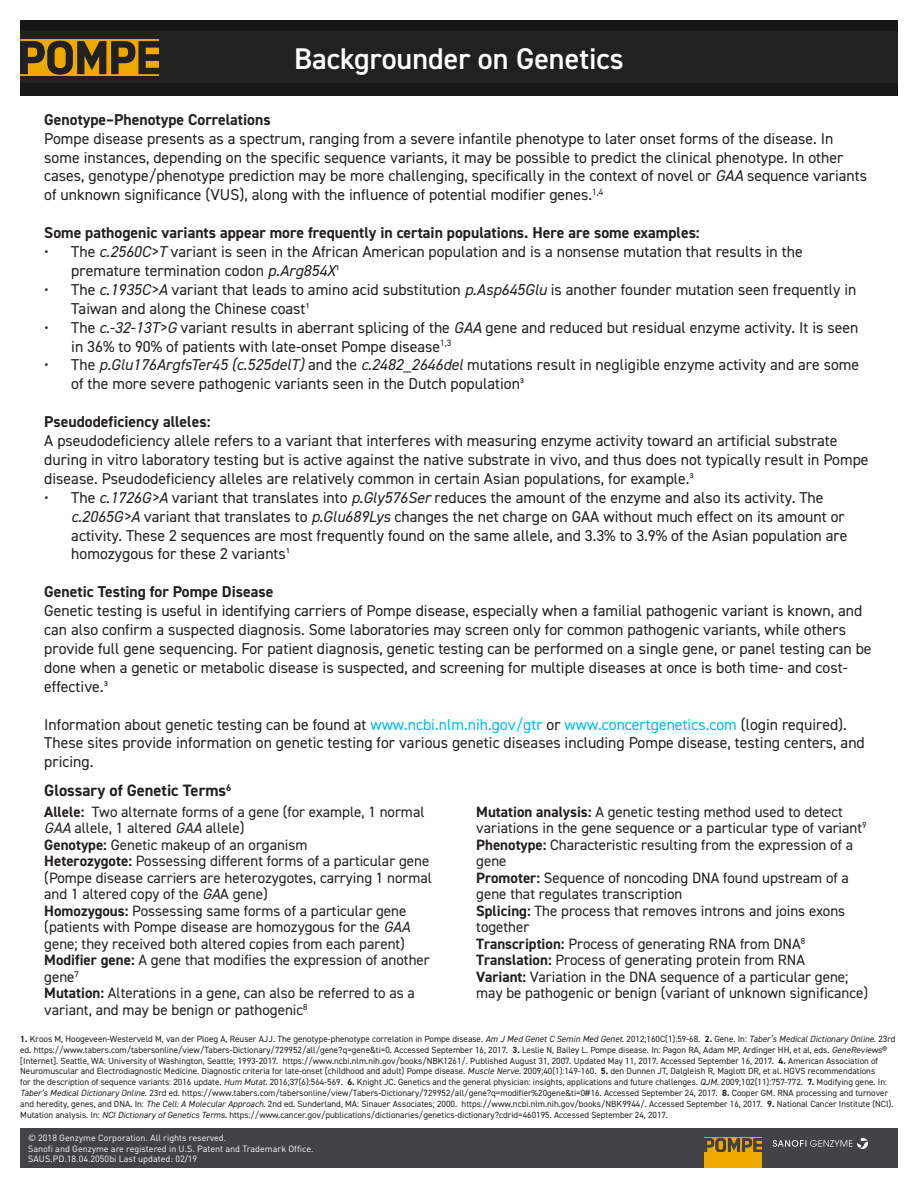
<style>
.page{position:relative;width:918px;height:1188px;background:#fff}
.page>*{position:absolute;margin:0;border:0;box-sizing:border-box;transform-origin:0 0}
.t1{font:600 30px "DIN2014";color:#fff}
.t2{font:700 16.5px "DIN2014";color:#231f20}
.t3{font:15.75px/18.9px "DIN2014";color:#231f20}
.t4{font:700 15.75px "DIN2014";color:#231f20}
.t5{font:15px/16.5px "DIN2014";color:#231f20}
.t6{font:9px/10.8px "DIN2014";color:#231f20}
.t7{font:9px/10.5px "DIN";color:#fff}
.s1{font-style:italic}
.s2{color:#01bdf2}
.s3{font-weight:700}
</style>
<div class="page">
<div style="left:20px;top:20px;width:878px;height:76px;background:#171717"></div>
<div style="left:20px;top:32px;width:878px;height:51px;background:#212121"></div>
<img style="left:20px;top:39px;width:139px;height:36px">
<div style="left:20px;top:1128px;width:878px;height:40px;background:#434347"></div>
<img style="left:707px;top:1138px;width:54px;height:14px">
<div style="left:704px;top:1152px;width:57px;height:16px;background:#eda900"></div>
<svg style="left:773px;top:1138px;width:95px;height:11px"></svg>
<h1 class="t1" style="left:294px;top:39px;width:331px">Backgrounder on Genetics</h1>
<p class="t4" style="left:44px;top:109px;width:228px">Genotype–Phenotype Correlations</p>
<p class="t3" style="left:44px;top:128px;width:824px">Pompe disease presents as a spectrum, ranging from a severe infantile phenotype to later onset forms of the disease. In some instances, depending on the specific sequence variants, it may be possible to predict the clinical phenotype. In other cases, genotype/phenotype prediction may be more challenging, specifically in the context of novel or <span class="s1">GAA</span> sequence variants of unknown significance (VUS), along with the influence of potential modifier genes.<sup>1,4</sup></p>
<p class="t4" style="left:44px;top:222px;width:657px">Some pathogenic variants appear more frequently in certain populations. Here are some examples:</p>
<p class="t3" style="left:71px;top:242px;width:733px;text-indent:-27px">• The <span class="s1">c.2560C&gt;T</span> variant is seen in the African American population and is a nonsense mutation that results in the premature termination codon <span class="s1">p.Arg854X</span>¹</p>
<p class="t3" style="left:71px;top:280px;width:787px;text-indent:-27px">• The <span class="s1">c.1935C&gt;A</span> variant that leads to amino acid substitution <span class="s1">p.Asp645Glu</span> is another founder mutation seen frequently in<br>Taiwan and along the Chinese coast¹</p>
<p class="t3" style="left:71px;top:317px;width:789px;text-indent:-27px">• The <span class="s1">c.-32-13T&gt;G</span> variant results in aberrant splicing of the <span class="s1">GAA</span> gene and reduced but residual enzyme activity. It is seen in 36% to 90% of patients with late-onset Pompe disease<sup>1,3</sup></p>
<p class="t3" style="left:71px;top:355px;width:789px;text-indent:-27px">• The <span class="s1">p.Glu176ArgfsTer45 (c.525delT)</span> and the <span class="s1">c.2482_2646del</span> mutations result in negligible enzyme activity and are some of the more severe pathogenic variants seen in the Dutch population³</p>
<p class="t4" style="left:44px;top:411px;width:168px">Pseudodeficiency alleles:</p>
<p class="t3" style="left:44px;top:431px;width:826px">A pseudodeficiency allele refers to a variant that interferes with measuring enzyme activity toward an artificial substrate during in vitro laboratory testing but is active against the native substrate in vivo, and thus does not typically result in Pompe disease. Pseudodeficiency alleles are relatively common in certain Asian populations, for example.³</p>
<p class="t3" style="left:71px;top:488px;width:778px;text-indent:-27px">• The <span class="s1">c.1726G&gt;A</span> variant that translates into <span class="s1">p.Gly576Ser</span> reduces the amount of the enzyme and also its activity. The <span class="s1">c.2065G&gt;A</span> variant that translates to <span class="s1">p.Glu689Lys</span> changes the net charge on GAA without much effect on its amount or activity. These 2 sequences are most frequently found on the same allele, and 3.3% to 3.9% of the Asian population are homozygous for these 2 variants¹</p>
<p class="t4" style="left:44px;top:581px;width:231px">Genetic Testing for Pompe Disease</p>
<p class="t3" style="left:44px;top:601px;width:829px">Genetic testing is useful in identifying carriers of Pompe disease, especially when a familial pathogenic variant is known, and can also confirm a suspected diagnosis. Some laboratories may screen only for common pathogenic variants, while others provide full gene sequencing. For patient diagnosis, genetic testing can be performed on a single gene, or panel testing can be done when a genetic or metabolic disease is suspected, and screening for multiple diseases at once is both time- and cost&shy;effective.³</p>
<p class="t3" style="left:44px;top:714px;width:822px">Information about genetic testing can be found at <span class="s2">www.ncbi.nlm.nih.gov/gtr</span> or <span class="s2">www.concertgenetics.com</span> (login required).<br>These sites provide information on genetic testing for various genetic diseases including Pompe disease, testing centers, and pricing.</p>
<p class="t2" style="left:44px;top:779px;width:189px">Glossary of Genetic Terms<sup>6</sup></p>
<p class="t5" style="left:44px;top:803px;width:382px"><span class="s3">Allele:</span> Two alternate forms of a gene (for example, 1 normal<br><span class="s1">GAA</span> allele, 1 altered <span class="s1">GAA</span> allele)</p>
<p class="t5" style="left:44px;top:836px;width:265px"><span class="s3">Genotype:</span> Genetic makeup of an organism</p>
<p class="t5" style="left:44px;top:853px;width:389px"><span class="s3">Heterozygote:</span> Possessing different forms of a particular gene (Pompe disease carriers are heterozygotes, carrying 1 normal and 1 altered copy of the <span class="s1">GA</span>A gene)</p>
<p class="t5" style="left:44px;top:902px;width:367px"><span class="s3">Homozygous:</span> Possessing same forms of a particular gene (patients with Pompe disease are homozygous for the <span class="s1">GAA </span>gene; they received both altered copies from each parent)</p>
<p class="t5" style="left:44px;top:952px;width:387px"><span class="s3">Modifier gene:</span> A gene that modifies the expression of another gene<sup>7</sup></p>
<p class="t5" style="left:44px;top:985px;width:372px"><span class="s3">Mutation:</span> Alterations in a gene, can also be referred to as a variant, and may be benign or pathogenic<sup>8</sup></p>
<p class="t5" style="left:476px;top:803px;width:392px"><span class="s3">Mutation analysis:</span> A genetic testing method used to detect variations in the gene sequence or a particular type of variant<sup>9</sup></p>
<p class="t5" style="left:476px;top:836px;width:378px"><span class="s3">Phenotype:</span> Characteristic resulting from the expression of a gene</p>
<p class="t5" style="left:476px;top:869px;width:374px"><span class="s3">Promoter:</span> Sequence of noncoding DNA found upstream of a gene that regulates transcription</p>
<p class="t5" style="left:476px;top:902px;width:370px"><span class="s3">Splicing:</span> The process that removes introns and joins exons together</p>
<p class="t5" style="left:476px;top:935px;width:330px"><span class="s3">Transcription:</span> Process of generating RNA from DNA<sup>8</sup></p>
<p class="t5" style="left:476px;top:952px;width:330px"><span class="s3">Translation:</span> Process of generating protein from RNA</p>
<p class="t5" style="left:476px;top:968px;width:393px"><span class="s3">Variant:</span> Variation in the DNA sequence of a particular gene; may be pathogenic or benign (variant of unknown significance)</p>
<p class="t6" style="left:20px;top:1033px;width:877px"><span class="s3">1.</span> Kroos M, Hoogeveen-Westerveld M, van der Ploeg A, Reuser AJJ. The genotype-phenotype correlation in Pompe disease. <span class="s1">Am J Med Genet C Semin Med Genet.</span> 2012;160C(1):59-68. <span class="s3">2.</span> Gene. In: <span class="s1">Taber’s Medical Dictionary Online.</span> 23rd ed. https://www.tabers.com/tabersonline/view/Tabers-Dictionary/729952/all/gene?q=gene&amp;ti=0. Accessed September 16, 2017. <span class="s3">3.</span> Leslie N, Bailey L. Pompe disease. In: Pagon RA, Adam MP, Ardinger HH, et al, eds. <span class="s1">GeneReviews</span>® [Internet]. Seattle, WA: University of Washington, Seattle; 1993-2017. https://www.ncbi.nlm.nih.gov/books/NBK1261/. Published August 31, 2007. Updated May 11, 2017. Accessed September 16, 2017. <span class="s3">4.</span> American Association of Neuromuscular and Electrodiagnostic Medicine. Diagnostic criteria for late-onset (childhood and adult) Pompe disease. <span class="s1">Muscle Nerve.</span> 2009;40(1):149-160. <span class="s3">5.</span> den Dunnen JT, Dalgleish R, Maglott DR, et al. HGVS recommendations<br>for the description of sequence variants: 2016 update. <span class="s1">Hum Mutat.</span> 2016;37(6):564-569. <span class="s3">6.</span> Knight JC. Genetics and the general physician: insights, applications and future challenges. <span class="s1">QJM.</span> 2009;102(11):757-772. <span class="s3">7.</span> Modifying gene. In:<br><span class="s1">Taber’s Medical Dictionary Online.</span> 23rd ed. https://www.tabers.com/tabersonline/view/Tabers-Dictionary/729952/all/gene?q=modifier%20gene&amp;ti=0#16. Accessed September 24, 2017. <span class="s3">8.</span> Cooper GM. RNA processing and turnover and heredity, genes, and DNA. In: <span class="s1">The Cell: A Molecular Approach.</span> 2nd ed. Sunderland, MA: Sinauer Associates; 2000. https://www.ncbi.nlm.nih.gov/books/NBK9944/. Accessed September 16, 2017. <span class="s3">9.</span> National Cancer Institute (NCI).<br>Mutation analysis. In: <span class="s1">NCI Dictionary of Genetics Terms.</span> https://www.cancer.gov/publications/dictionaries/genetics-dictionary?cdrid=460195. Accessed September 24, 2017.</p>
<p class="t7" style="left:28px;top:1133px;width:287px">© 2018 Genzyme Corporation. All rights reserved.<br>Sanofi and Genzyme are registered in U.S. Patent and Trademark Office.<br>SAUS.PD.18.04.2050bi Last updated: 02/19</p>
</div>
